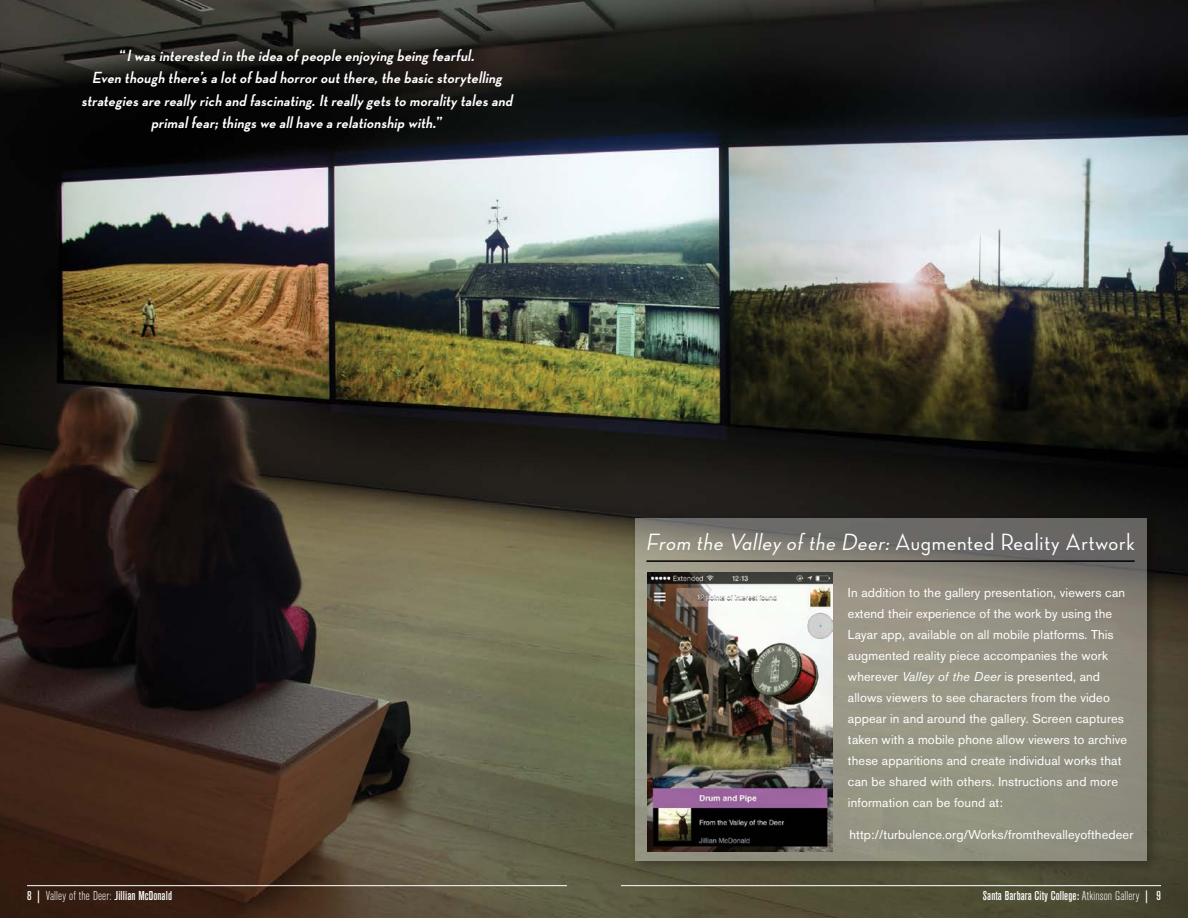
<style>
.page{position:relative;width:1188px;height:918px;background:#fff}
.page>*{position:absolute;margin:0;border:0;box-sizing:border-box;transform-origin:0 0}
.t1{font:italic 24px "Neutra Disp Medium Alt";color:#fff}
.t2{font:italic 700 16.5px/22.5px "Neutra Disp";color:#fff;text-align:center}
.t3{font:12.75px/21px "Akzidenz Grotesk BE";letter-spacing:.01em;color:#fff}
.t4{font:500 condensed 12.75px "Akzidenz Grotesk BE";letter-spacing:.01em;color:#fff}
.s1{font-style:normal}
.s2{font-style:italic}
.s3{font-weight:300}
</style>
<div class="page">
<img style="left:0;top:0;width:1188px;height:918px">
<hr style="left:621px;top:885px;width:540px;height:1px;background:#fff">
<div style="left:632px;top:515px;width:528px;height:358px;background:#000;opacity:.75"></div>
<svg style="left:635px;top:518px;width:512px;height:343px;fill:#929081"></svg>
<hr style="left:27px;top:885px;width:540px;height:1px;background:#fff">
<hr style="left:646px;top:560px;width:489px;height:2px;background:#000">
<img style="left:647px;top:572px;width:186px;height:279px">
<p class="t2" style="left:82px;top:44px;width:436px"><span class="s1">“</span> Iwas interested in the idea ofpeople enjoying being fearful.<br>Even though there’s a lotofbad horroroutthere,the basic storytelling strategies are really rich and fascinating.Itreally gets to morality tales and primalfear;things we allhave a relationship with.<span class="s1">”</span></p>
<h1 class="t1" style="left:646px;top:529px;width:491px">From the Valley ofthe Deer:<span class="s1">Augmented Reality Artwork</span></h1>
<p class="t3" style="left:848px;top:582px;width:281px">In addition to the gallery presentation, viewers can extend their experience of the work by using the Layar app, available on all mobile platforms. This augmented reality piece accompanies the work wherever <span class="s2">Valley of the Deer</span> is presented, and allows viewers to see characters from the video appear in and around the gallery. Screen captures taken with a mobile phone allow viewers to archive these apparitions and create individual works that can be shared with others. Instructions and more information can be found at:</p>
<p class="t3" style="left:849px;top:824px;width:285px">http://turbulence.org/Works/fromthevalleyofthedeer</p>
<p class="t4" style="left:27px;top:889px;width:147px">8 | <span class="s3">Valley of the Deer:</span> Jillian McDonald</p>
<p class="t4" style="left:983px;top:889px;width:180px">Santa Barbara City College: <span class="s3">Atkinson Gallery</span> | 9</p>
</div>
